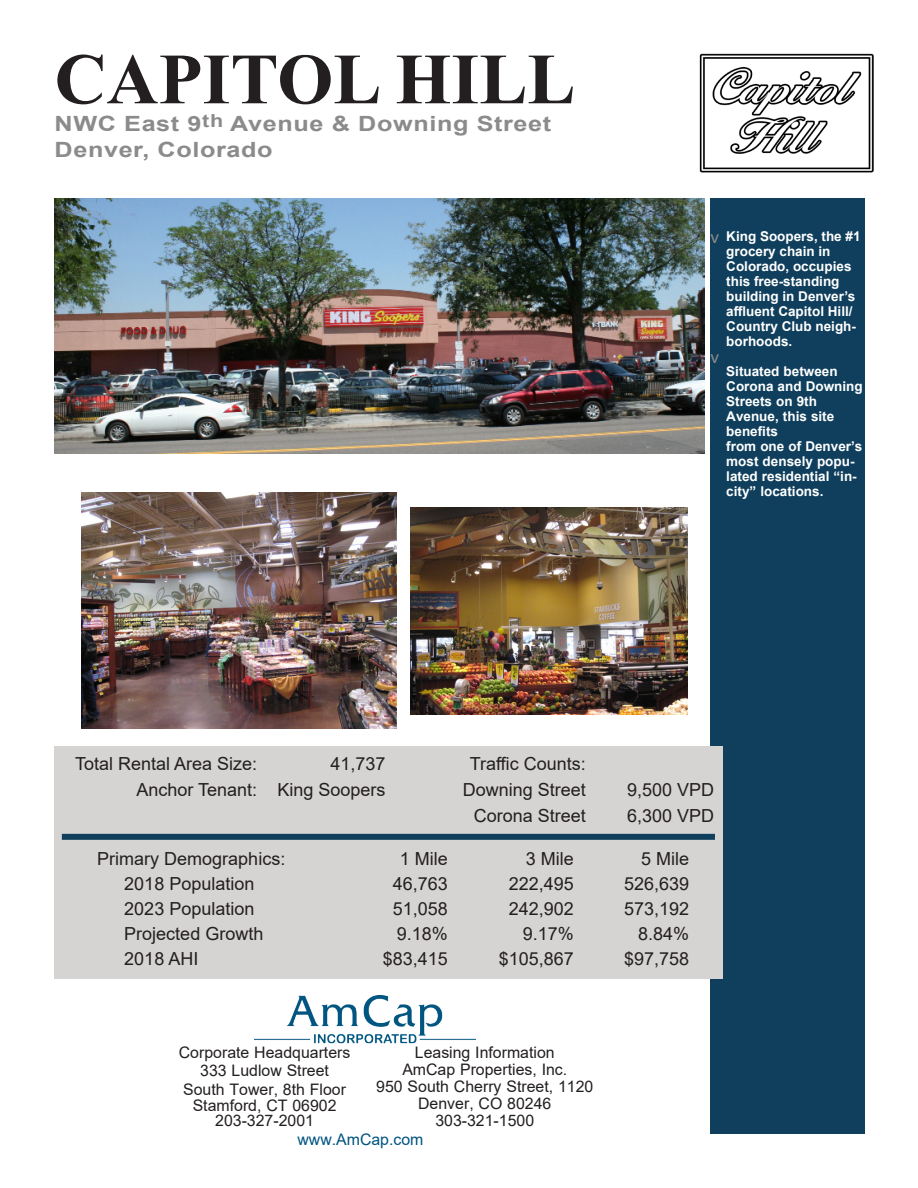
<style>
.page{position:relative;width:918px;height:1188px;background:#fff}
.page>*{position:absolute;margin:0;border:0;box-sizing:border-box;transform-origin:0 0}
.t1{font:700 72px "Times New Roman";color:#231f20}
.t2{font:700 21px "Arial";letter-spacing:.025em;color:#8c8b8b;scale:1.2 1}
.t3{font:18px "Arial";color:#231f20}
.t4{font:18px "Myriad Pro";color:#8c8b8b}
.t5{font:15.9px "Arial";color:#231f20}
.t6{font:15.9px "Arial";color:#005480}
.t7{font:700 13.5px/15px "Arial";color:#fff}
</style>
<div class="page">
<div style="left:710px;top:198px;width:155px;height:936px;background:#0f3f5d"></div>
<img style="left:699px;top:53px;width:175px;height:120px">
<img style="left:55px;top:198px;width:650px;height:256px">
<img style="left:82px;top:493px;width:315px;height:236px">
<img style="left:410px;top:507px;width:277px;height:208px">
<img style="left:255px;top:995px;width:220px;height:48px">
<div style="left:55px;top:746px;width:668px;height:232px;background:#d6d4d2"></div>
<div style="left:62px;top:834px;width:653px;height:6px;background:#0f3f5d"></div>
<p class="t1" style="left:55px;top:27px;width:522px">CAPITOL HILL</p>
<p class="t2" style="left:55px;top:109px;width:415px">NWC East 9<sup>th</sup> Avenue &amp; Downing Street</p>
<p class="t2" style="left:55px;top:135px;width:183px">Denver, Colorado</p>
<p class="t7" style="left:726px;top:229px;width:136px">King Soopers, the #1 grocery chain in</p>
<p class="t7" style="left:726px;top:259px;width:131px">Colorado, occupies this free-standing building in Denver’s affluent Capitol Hill/<br>Country Club neigh&shy;borhoods.</p>
<p class="t7" style="left:726px;top:364px;width:138px">Situated between<br>Corona and Downing<br>Streets on 9th<br>Avenue, this site benefits</p>
<p class="t7" style="left:726px;top:439px;width:138px">from one of Denver’s most densely popu&shy;lated residential “in&shy;city” locations.</p>
<p class="t4" style="left:710px;top:226px;width:10px">v</p>
<p class="t4" style="left:710px;top:345px;width:10px">v</p>
<p class="t3" style="left:75px;top:751px;width:184px">Total Rental Area Size:</p>
<p class="t3" style="left:330px;top:751px;width:57px">41,737</p>
<p class="t3" style="left:470px;top:751px;width:117px">Traffic Counts:</p>
<p class="t3" style="left:136px;top:777px;width:122px">Anchor Tenant:</p>
<p class="t3" style="left:277px;top:777px;width:110px">King Soopers</p>
<p class="t3" style="left:463px;top:777px;width:125px">Downing Street</p>
<p class="t3" style="left:627px;top:777px;width:89px">9,500 VPD</p>
<p class="t3" style="left:474px;top:803px;width:114px">Corona Street</p>
<p class="t3" style="left:627px;top:803px;width:89px">6,300 VPD</p>
<p class="t3" style="left:97px;top:846px;width:190px">Primary Demographics:</p>
<p class="t3" style="left:400px;top:846px;width:50px">1 Mile</p>
<p class="t3" style="left:526px;top:846px;width:50px">3 Mile</p>
<p class="t3" style="left:641px;top:846px;width:50px">5 Mile</p>
<p class="t3" style="left:124px;top:871px;width:132px">2018 Population</p>
<p class="t3" style="left:393px;top:871px;width:57px">46,763</p>
<p class="t3" style="left:509px;top:871px;width:67px">222,495</p>
<p class="t3" style="left:624px;top:871px;width:67px">526,639</p>
<p class="t3" style="left:124px;top:896px;width:132px">2023 Population</p>
<p class="t3" style="left:393px;top:896px;width:57px">51,058</p>
<p class="t3" style="left:509px;top:896px;width:67px">242,902</p>
<p class="t3" style="left:624px;top:896px;width:67px">573,192</p>
<p class="t3" style="left:124px;top:921px;width:141px">Projected Growth</p>
<p class="t3" style="left:397px;top:921px;width:53px">9.18%</p>
<p class="t3" style="left:523px;top:921px;width:53px">9.17%</p>
<p class="t3" style="left:638px;top:921px;width:53px">8.84%</p>
<p class="t3" style="left:124px;top:946px;width:76px">2018 AHI</p>
<p class="t3" style="left:383px;top:946px;width:67px">$83,415</p>
<p class="t3" style="left:499px;top:946px;width:77px">$105,867</p>
<p class="t3" style="left:624px;top:946px;width:67px">$97,758</p>
<p class="t5" style="left:179px;top:1041px;width:173px">Corporate Headquarters</p>
<p class="t5" style="left:200px;top:1060px;width:130px">333 Ludlow Street</p>
<p class="t5" style="left:183px;top:1078px;width:164px">South Tower, 8th Floor</p>
<p class="t5" style="left:193px;top:1094px;width:145px">Stamford, CT 06902</p>
<p class="t5" style="left:215px;top:1110px;width:100px">203-327-2001</p>
<p class="t5" style="left:415px;top:1041px;width:141px">Leasing Information</p>
<p class="t5" style="left:402px;top:1058px;width:166px">AmCap Properties, Inc.</p>
<p class="t5" style="left:376px;top:1075px;width:219px">950 South Cherry Street, 1120</p>
<p class="t5" style="left:418px;top:1093px;width:135px">Denver, CO 80246</p>
<p class="t5" style="left:435px;top:1110px;width:100px">303-321-1500</p>
<p class="t6" style="left:297px;top:1129px;width:128px">www.AmCap.com</p>
</div>
